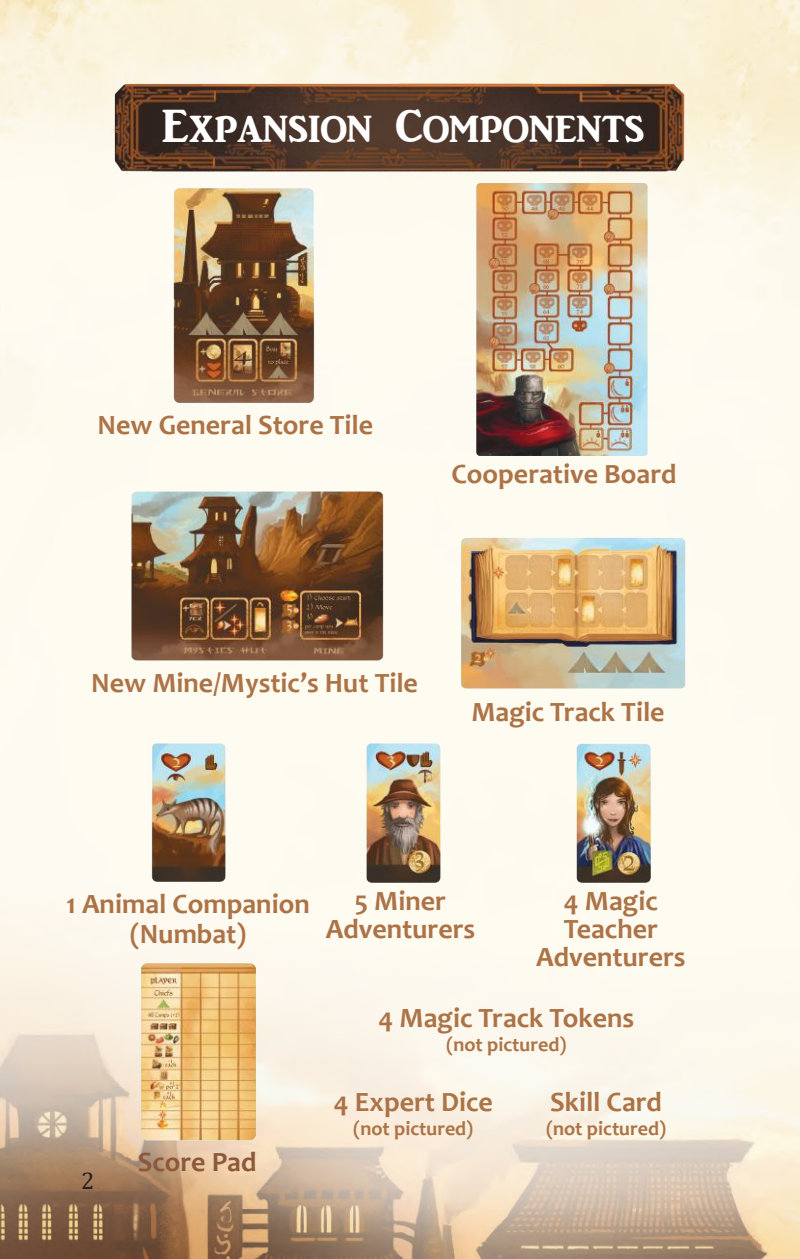
<style>
.page{position:relative;width:800px;height:1259px;background:#fff}
.page>*{position:absolute;margin:0;border:0;box-sizing:border-box;transform-origin:0 0}
.t1{font:48px "ARJULIAN";color:#fff}
.t2{font:700 28px/28px "Candara";color:#ac7346;text-align:center}
.t3{font:700 28px "Candara";color:#8c593d}
.t4{font:24px "Cambria";color:#241f1f}
.t5{font:700 20px "Candara";color:#ac7346}
</style>
<div class="page">
<img style="left:0;top:0;width:799px;height:1259px">
<img style="left:107px;top:81px;width:584px;height:93px">
<img style="left:160px;top:181px;width:170px;height:227px">
<img style="left:349px;top:733px;width:108px;height:157px">
<img style="left:559px;top:733px;width:109px;height:157px">
<img style="left:134px;top:733px;width:109px;height:157px">
<img style="left:460px;top:526px;width:226px;height:170px">
<img style="left:123px;top:485px;width:266px;height:181px">
<img style="left:464px;top:181px;width:195px;height:276px">
<img style="left:113px;top:938px;width:170px;height:227px">
<h1 class="t1" style="left:162px;top:100px;width:484px">Expansion Components</h1>
<p class="t2" style="left:98px;top:411px;width:277px">New General Store Tile</p>
<p class="t2" style="left:451px;top:460px;width:226px">Cooperative Board</p>
<p class="t2" style="left:91px;top:668px;width:328px">New Mine/Mystic’s Hut Tile</p>
<p class="t2" style="left:471px;top:697px;width:195px">Magic Track Tile</p>
<p class="t2" style="left:67px;top:888px;width:245px;line-height:30px">1 Animal Companion (Numbat)</p>
<p class="t4" style="left:81px;top:1166px;width:15px">2</p>
<p class="t3" style="left:138px;top:1144px;width:120px">Score Pad</p>
<p class="t2" style="left:325px;top:886px;width:151px">5 Miner<br>Adventurers</p>
<p class="t2" style="left:536px;top:886px;width:151px">4 Magic<br>Teacher<br>Adventurers</p>
<p class="t2" style="left:378px;top:1003px;width:257px">4 Magic Track Tokens</p>
<p class="t5" style="left:446px;top:1031px;width:121px">(not pictured)</p>
<p class="t2" style="left:550px;top:1087px;width:113px">Skill Card</p>
<p class="t5" style="left:546px;top:1116px;width:121px">(not pictured)</p>
<p class="t2" style="left:333px;top:1087px;width:161px">4 Expert Dice</p>
<p class="t5" style="left:353px;top:1116px;width:121px">(not pictured)</p>
</div>
